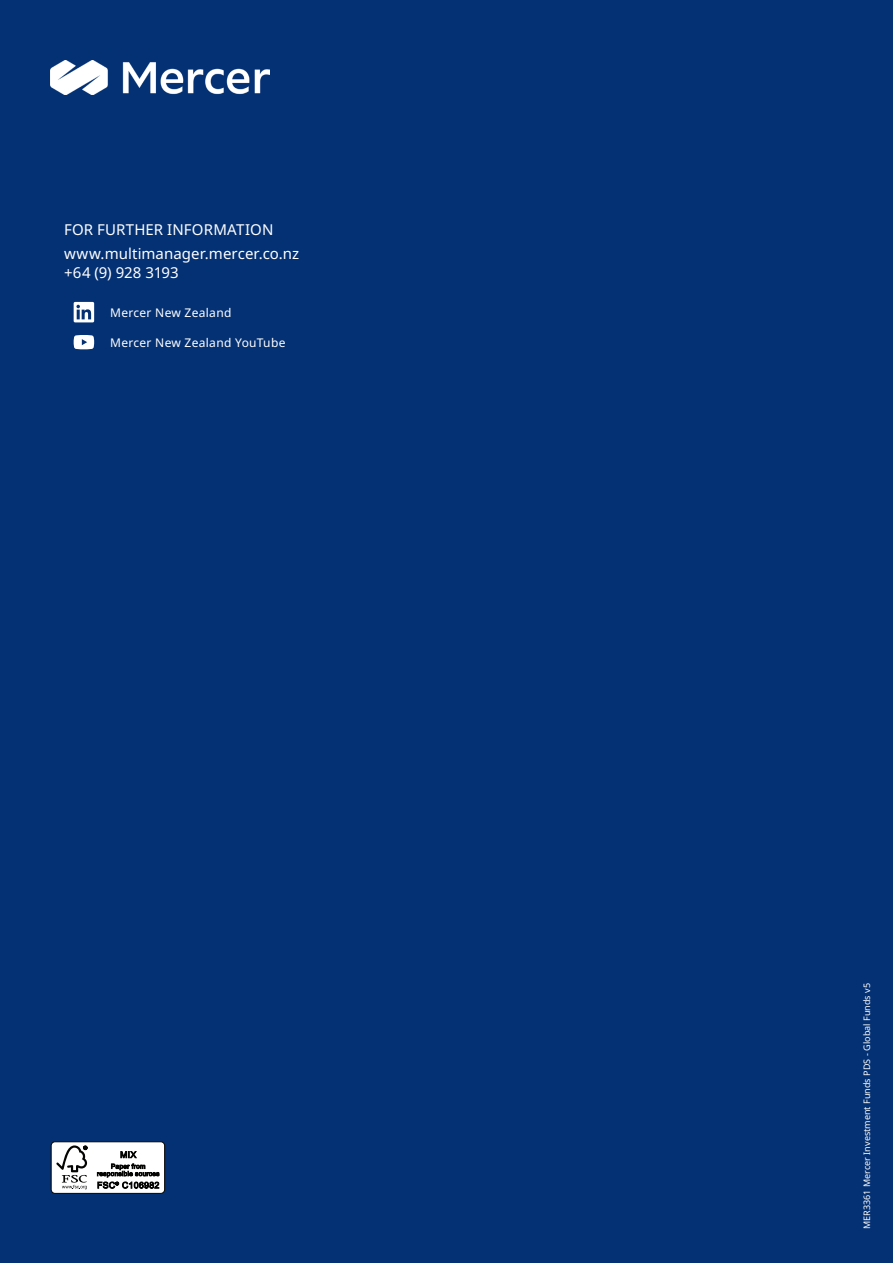
<style>
.page{position:relative;width:893px;height:1263px;background:#043174}
.page>*{position:absolute;margin:0;border:0;box-sizing:border-box;transform-origin:0 0}
.t1{font:15px/23.7px "Noto Sans";letter-spacing:.005em;color:#fff}
.t2{font:12px "Noto Sans";letter-spacing:.025em;color:#fff}
.t3{font:9px "Noto Sans";color:#fff}
</style>
<div class="page">
<svg style="left:74px;top:302px;width:20px;height:20px"></svg>
<svg style="left:74px;top:335px;width:20px;height:14px"></svg>
<img style="left:51px;top:61px;width:219px;height:34px">
<div style="left:51px;top:1142px;width:114px;height:51px;background:#fff;border-radius:4px"></div>
<div style="left:51px;top:1141px;width:114px;height:52px;border:1px solid #040503;border-radius:4px"></div>
<svg style="left:56px;top:1145px;width:31px;height:44px"></svg>
<svg style="left:97px;top:1151px;width:62px;height:38px"></svg>
<p class="t1" style="left:64px;top:218px;width:237px">FOR FURTHER INFORMATION www.multimanager.mercer.co.nz</p>
<p class="t1" style="left:64px;top:261px;width:116px">+64 (9) 928 3193</p>
<p class="t2" style="left:110px;top:304px;width:123px">Mercer New Zealand</p>
<p class="t2" style="left:110px;top:334px;width:177px">Mercer New Zealand YouTube</p>
<p class="t3" style="left:860px;top:1229px;width:248px;rotate:-90deg">MER3361 Mercer Investment Funds PDS - Global Funds v5</p>
</div>
